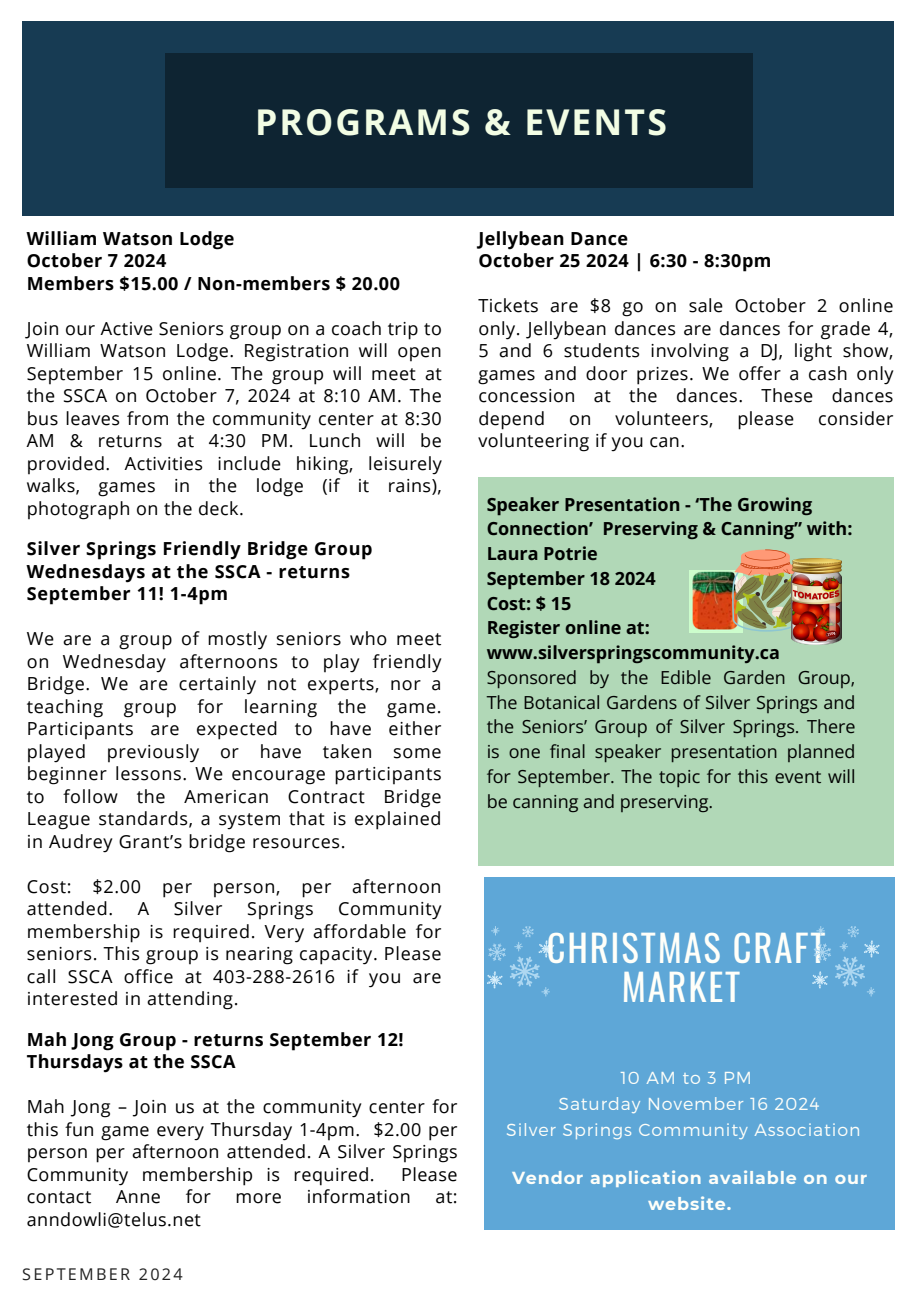
<style>
.page{position:relative;width:918px;height:1296px;background:#fff}
.page>*{position:absolute;margin:0;border:0;box-sizing:border-box;transform-origin:0 0}
.t1{font:36.6px/38.2px "Oswald";letter-spacing:.05em;color:#fffff9;text-align:center}
.t2{font:700 35.55px "Open Sans";letter-spacing:.06em;color:#f2fde4}
.t3{font:18px/22.5px "Open Sans";letter-spacing:.025em;color:#000;text-align:justify}
.t4{font:18px/24.8px "Open Sans";color:#000}
.t5{font:700 18px/22.5px "Open Sans";letter-spacing:.025em;color:#000}
.t6{font:300 17.4px "Montserrat";letter-spacing:.05em;color:#fffff9}
.t7{font:700 17.4px/25.8px "Montserrat";letter-spacing:.05em;color:#fffff9;text-align:center}
.t8{font:16.2px "Open Sans";letter-spacing:.14em;color:#222}
.s1{font-weight:700}
</style>
<div class="page">
<div style="left:22px;top:22px;width:872px;height:194px;background:#173b53"></div>
<div style="left:165px;top:53px;width:587px;height:135px;background:#0e2432"></div>
<div style="left:478px;top:477px;width:416px;height:389px;background:#b1d8b7"></div>
<img style="left:690px;top:571px;width:53px;height:62px">
<svg style="left:732px;top:550px;width:59px;height:82px"></svg>
<img style="left:791px;top:558px;width:51px;height:87px">
<div style="left:484px;top:878px;width:410px;height:352px;background:#5ea7d7"></div>
<svg style="left:487px;top:926px;width:67px;height:71px"></svg>
<svg style="left:812px;top:926px;width:67px;height:71px"></svg>
<p class="t2" style="left:255px;top:97px;width:413px">PROGRAMS &amp; EVENTS</p>
<h3 class="t5" style="left:27px;top:227px;width:209px">William Watson Lodge</h3>
<p class="t5" style="left:27px;top:249px;width:141px">October 7 2024</p>
<p class="t5" style="left:27px;top:272px;width:375px">Members $15.00 / Non-members $ 20.00</p>
<h4 class="t3" style="left:27px;top:317px;width:417px">Join our Active Seniors group on a coach trip to William Watson Lodge. Registration will open September 15 online. The group will meet at the SSCA on October 7, 2024 at 8:10 AM. The bus leaves from the community center at 8:30<br>AM &amp; returns at 4:30 PM. Lunch will be provided. Activities include hiking, leisurely walks, games in the lodge (if it rains), photograph on the deck.</h4>
<h3 class="t5" style="left:27px;top:537px;width:347px">Silver Springs Friendly Bridge Group<br>Wednesdays at the SSCA - returns<br>September 11! 1-4pm</h3>
<h4 class="t3" style="left:27px;top:627px;width:416px">We are a group of mostly seniors who meet on Wednesday afternoons to play friendly Bridge. We are certainly not experts, nor a teaching group for learning the game.<br>Participants are expected to have either played previously or have taken some beginner lessons. We encourage participants to follow the American Contract Bridge League standards, a system that is explained in Audrey Grant’s bridge resources.</h4>
<h4 class="t3" style="left:27px;top:875px;width:416px">Cost: $2.00 per person, per afternoon attended.</h4>
<h4 class="t3" style="left:138px;top:897px;width:13px">A</h4>
<h4 class="t3" style="left:174px;top:897px;width:50px">Silver</h4>
<h4 class="t3" style="left:247px;top:897px;width:68px">Springs</h4>
<h4 class="t3" style="left:27px;top:897px;width:416px;text-indent:311px">Community membership is required. Very affordable for seniors. This group is nearing capacity. Please call SSCA office at 403-288-2616 if you are interested in attending.</h4>
<h3 class="t5" style="left:27px;top:1028px;width:378px">Mah Jong Group - returns September 12!<br>Thursdays at the SSCA</h3>
<h4 class="t3" style="left:27px;top:1095px;width:432px">Mah Jong – Join us at the community center for this fun game every Thursday 1-4pm. $2.00 per person per afternoon attended. A Silver Springs Community membership is required.</h4>
<h4 class="t3" style="left:401px;top:1163px;width:58px">Please</h4>
<h4 class="t3" style="left:27px;top:1185px;width:66px">contact</h4>
<h4 class="t3" style="left:116px;top:1185px;width:46px">Anne</h4>
<h4 class="t3" style="left:186px;top:1185px;width:27px">for</h4>
<h4 class="t3" style="left:236px;top:1185px;width:48px">more</h4>
<h4 class="t3" style="left:307px;top:1185px;width:106px">information</h4>
<h4 class="t3" style="left:436px;top:1185px;width:24px">at:</h4>
<h4 class="t3" style="left:27px;top:1208px;width:176px">anndowli@telus.net</h4>
<p class="t8" style="left:22px;top:1262px;width:162px">SEPTEMBER 2024</p>
<p class="t5" style="left:478px;top:227px;width:151px">Jellybean Dance</p>
<p class="t5" style="left:478px;top:249px;width:295px">October 25 2024 | 6:30 - 8:30pm</p>
<p class="t3" style="left:478px;top:294px;width:417px">Tickets are $8 go on sale October 2 online only. Jellybean dances are dances for grade 4, 5 and 6 students involving a DJ, light show, games and door prizes. We offer a cash only concession at the dances. These dances depend</p>
<p class="t3" style="left:569px;top:407px;width:24px">on</p>
<p class="t3" style="left:615px;top:407px;width:100px">volunteers,</p>
<p class="t3" style="left:737px;top:407px;width:58px">please</p>
<p class="t3" style="left:818px;top:407px;width:77px">consider</p>
<p class="t3" style="left:478px;top:429px;width:208px">volunteering if you can.</p>
<p class="t4" style="left:487px;top:491px;width:370px"><span class="s1">Speaker Presentation - ‘The Growing<br>Connection’ Preserving &amp; Canning” with:<br>Laura Potrie<br>September 18 2024<br>Cost: $ 15<br>Register online at: www.silverspringscommunity.ca<br></span>Sponsored by the Edible Garden Group,<br>The Botanical Gardens of Silver Springs and the Seniors’ Group of Silver Springs. There is one final speaker presentation planned for September. The topic for this event will be canning and preserving.</p>
<h3 class="t1" style="left:547px;top:928px;width:280px">CHRISTMAS CRAFT<br>MARKET</h3>
<p class="t6" style="left:621px;top:1066px;width:133px">10 AM to 3 PM</p>
<p class="t6" style="left:558px;top:1092px;width:263px">Saturday November 16 2024</p>
<p class="t6" style="left:506px;top:1118px;width:356px">Silver Springs Community Association</p>
<h2 class="t7" style="left:512px;top:1165px;width:357px">Vendor application available on our website.</h2>
</div>
